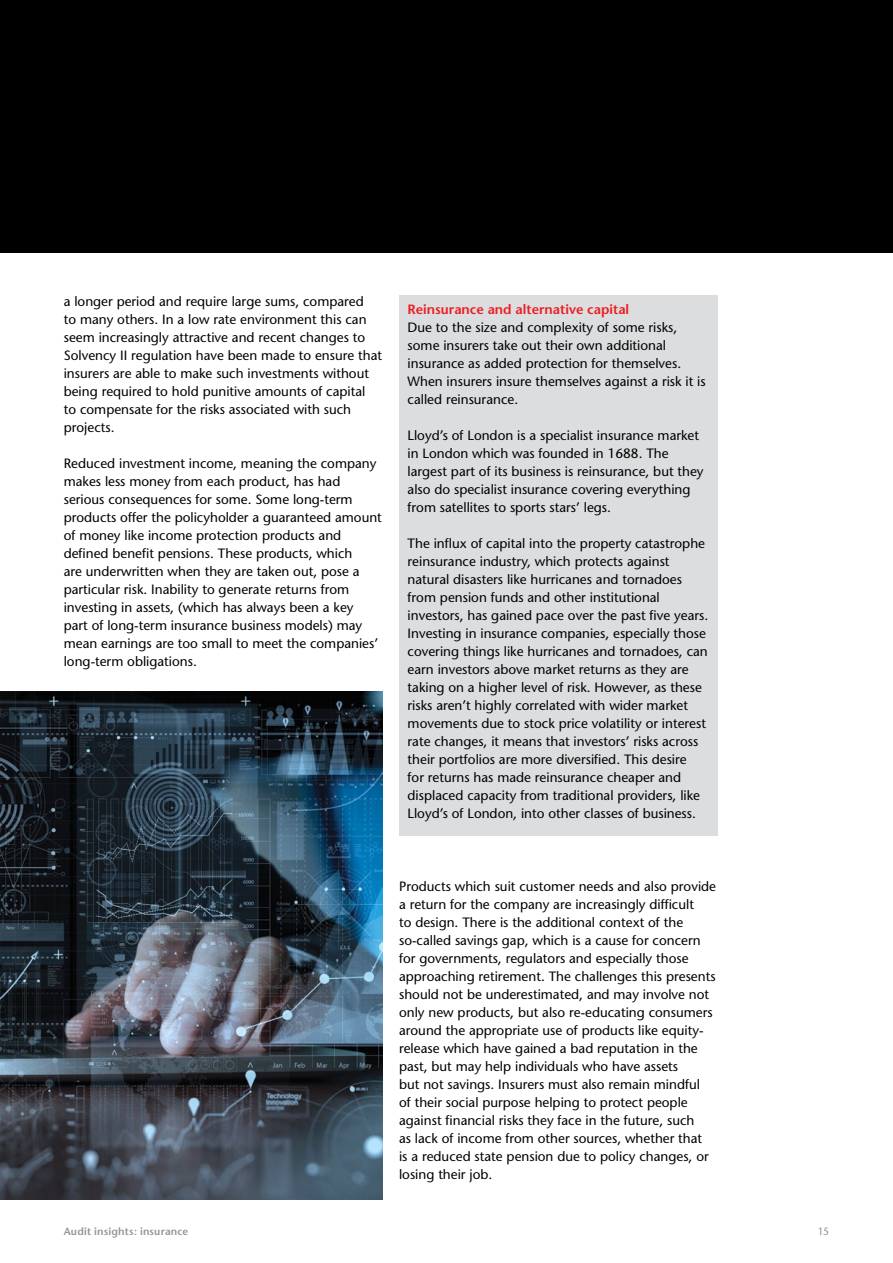
<style>
.page{position:relative;width:893px;height:1263px;background:#fff}
.page>*{position:absolute;margin:0;border:0;box-sizing:border-box;transform-origin:0 0}
.t1{font:13.5px/18px "Stone Sans";color:#000}
.Simon_red_heads{font:600 13.5px "Stone Sans";color:#ed1d24}
.Running_Footers{font:600 10.5px "Stone Sans";letter-spacing:.015em;color:#939598}
.Running_Footers-2{font:10.5px "Stone Sans";color:#939598}
</style>
<div class="page">
<div style="left:0;top:0;width:893px;height:253px;background:#000"></div>
<img style="left:0;top:692px;width:382px;height:507px">
<div style="left:399px;top:296px;width:318px;height:540px;background:#dcddde"></div>
<p class="t1" style="left:64px;top:292px;width:320px">a longer period and require large sums, compared<br>to many others. In a low rate environment this can seem increasingly attractive and recent changes to Solvency II regulation have been made to ensure that insurers are able to make such investments without being required to hold punitive amounts of capital<br>to compensate for the risks associated with such projects.</p>
<p class="t1" style="left:64px;top:454px;width:320px">Reduced investment income, meaning the company makes less money from each product, has had serious consequences for some. Some long-term products offer the policyholder a guaranteed amount of money like income protection products and defined benefit pensions. These products, which<br>are underwritten when they are taken out, pose a particular risk. Inability to generate returns from investing in assets, (which has always been a key<br>part of long-term insurance business models) may mean earnings are too small to meet the companies’ long-term obligations.</p>
<p class="Simon_red_heads" style="left:408px;top:301px;width:223px">Reinsurance and alternative capital</p>
<p class="t1" style="left:408px;top:318px;width:300px">Due to the size and complexity of some risks, some insurers take out their own additional insurance as added protection for themselves.<br>When insurers insure themselves against a risk it is called reinsurance.</p>
<p class="t1" style="left:408px;top:426px;width:298px">Lloyd’s of London is a specialist insurance market in London which was founded in 1688. The largest part of its business is reinsurance, but they also do specialist insurance covering everything from satellites to sports stars’ legs.</p>
<p class="t1" style="left:408px;top:534px;width:302px">The influx of capital into the property catastrophe reinsurance industry, which protects against natural disasters like hurricanes and tornadoes from pension funds and other institutional investors, has gained pace over the past five years.<br>Investing in insurance companies, especially those covering things like hurricanes and tornadoes, can earn investors above market returns as they are taking on a higher level of risk. However, as these risks aren’t highly correlated with wider market movements due to stock price volatility or interest rate changes, it means that investors’ risks across their portfolios are more diversified. This desire<br>for returns has made reinsurance cheaper and displaced capacity from traditional providers, like Lloyd’s of London, into other classes of business.</p>
<p class="t1" style="left:399px;top:878px;width:318px">Products which suit customer needs and also provide a return for the company are increasingly difficult<br>to design. There is the additional context of the so-called savings gap, which is a cause for concern for governments, regulators and especially those approaching retirement. The challenges this presents should not be underestimated, and may involve not only new products, but also re-educating consumers around the appropriate use of products like equity&shy;release which have gained a bad reputation in the past, but may help individuals who have assets<br>but not savings. Insurers must also remain mindful<br>of their social purpose helping to protect people against financial risks they face in the future, such<br>as lack of income from other sources, whether that<br>is a reduced state pension due to policy changes, or losing their job.</p>
<p class="Running_Footers" style="left:64px;top:1225px;width:126px">Audit insights: insurance</p>
<p class="Running_Footers-2" style="left:818px;top:1225px;width:13px">15</p>
</div>
